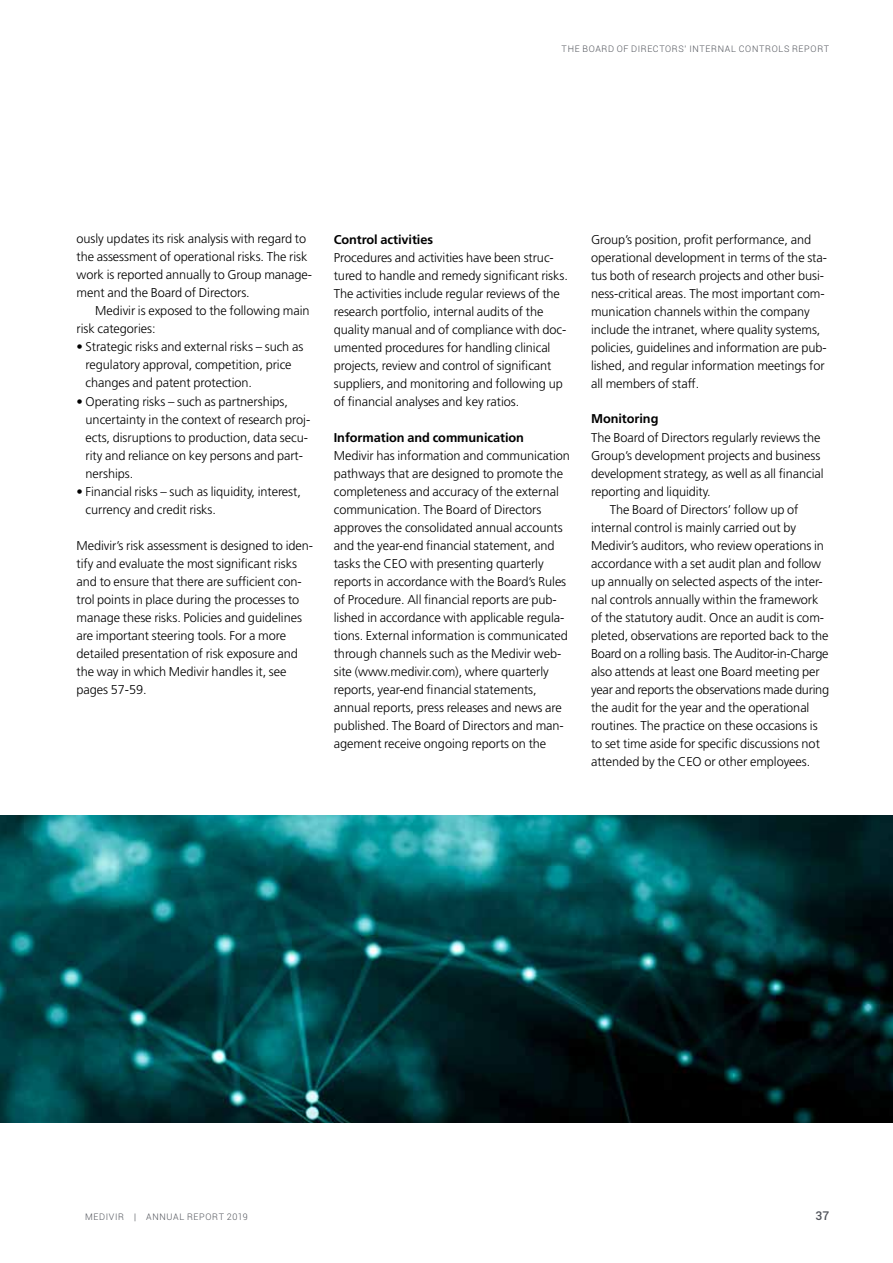
<style>
.page{position:relative;width:893px;height:1263px;background:#fff}
.page>*{position:absolute;margin:0;border:0;box-sizing:border-box;transform-origin:0 0}
.t1{font:300 12.75px/18px "Frutiger LT Std";letter-spacing:-.005em;color:#000}
.t2{font:700 12.75px "Frutiger LT Std";letter-spacing:-.005em;color:#000}
.t3{font:300 12.75px "Frutiger LT Std";letter-spacing:-.025em;color:#000}
.t4{font:500 12px "Roboto";color:#50535a}
.t5{font:300 9px "Roboto";letter-spacing:.075em;color:#50535a}
</style>
<div class="page">
<img style="left:0;top:815px;width:893px;height:308px">
<p class="t5" style="left:562px;top:43px;width:269px">THE BOARD OF DIRECTORS’ INTERNAL CONTROLS REPORT</p>
<p class="t1" style="left:77px;top:230px;width:237px">ously updates its risk analysis with regard to the assessment of operational risks. The risk work is reported annually to Group manage&shy;ment and the Board of Directors.</p>
<p class="t1" style="left:77px;top:302px;width:235px;text-indent:19px">Medivir is exposed to the following main risk categories:</p>
<p class="t1" style="left:86px;top:338px;width:219px;text-indent:-9px">• Strategic risks and external risks – such as regulatory approval, competition, price changes and patent protection.</p>
<p class="t1" style="left:86px;top:392px;width:226px;text-indent:-9px">• Operating risks – such as partnerships, uncertainty in the context of research proj&shy;ects, disruptions to production, data secu&shy;rity and reliance on key persons and part&shy;nerships.</p>
<p class="t1" style="left:86px;top:482px;width:217px;text-indent:-9px">• Financial risks – such as liquidity, interest, currency and credit risks.</p>
<p class="t1" style="left:77px;top:536px;width:238px">Medivir’s risk assessment is designed to iden&shy;tify and evaluate the most significant risks and to ensure that there are sufficient con&shy;trol points in place during the processes to manage these risks. Policies and guidelines are important steering tools. For a more detailed presentation of risk exposure and the way in which Medivir handles it, see pages 57-59.</p>
<p class="t2" style="left:334px;top:232px;width:101px">Control activities</p>
<p class="t1" style="left:334px;top:249px;width:236px">Procedures and activities have been struc&shy;tured to handle and remedy significant risks.<br>The activities include regular reviews of the research portfolio, internal audits of the quality manual and of compliance with doc&shy;umented procedures for handling clinical projects, review and control of significant suppliers, and monitoring and following up of financial analyses and key ratios.</p>
<p class="t2" style="left:334px;top:430px;width:192px">Information and communication</p>
<p class="t1" style="left:334px;top:447px;width:238px">Medivir has information and communication pathways that are designed to promote the completeness and accuracy of the external communication. The Board of Directors approves the consolidated annual accounts and the year-end financial statement, and tasks the CEO with presenting quarterly reports in accordance with the Board’s Rules of Procedure. All financial reports are pub&shy;lished in accordance with applicable regula&shy;tions. External information is communicated through channels such as the Medivir web&shy;site (www.medivir.com), where quarterly reports, year-end financial statements, annual reports, press releases and news are published. The Board of Directors and man&shy;agement receive ongoing reports on the</p>
<p class="t1" style="left:591px;top:230px;width:237px">Group’s position, profit performance, and operational development in terms of the sta&shy;tus both of research projects and other busi&shy;ness-critical areas. The most important com&shy;munication channels within the company include the intranet, where quality systems, policies, guidelines and information are pub&shy;lished, and regular information meetings for all members of staff.</p>
<p class="t2" style="left:591px;top:411px;width:69px">Monitoring</p>
<p class="t1" style="left:591px;top:428px;width:231px">The Board of Directors regularly reviews the</p>
<p class="t1" style="left:591px;top:446px;width:231px">Group’s development projects and business</p>
<p class="t1" style="left:591px;top:464px;width:234px">development strategy, as well as all financial</p>
<p class="t1" style="left:591px;top:482px;width:121px">reporting and liquidity.</p>
<p class="t1" style="left:610px;top:500px;width:190px">The Board of Directors’ follow up of</p>
<p class="t1" style="left:591px;top:518px;width:206px">internal control is mainly carried out by</p>
<p class="t1" style="left:591px;top:536px;width:234px">Medivir’s auditors, who review operations in</p>
<p class="t1" style="left:591px;top:554px;width:232px">accordance with a set audit plan and follow</p>
<p class="t1" style="left:591px;top:572px;width:233px">up annually on selected aspects of the inter-</p>
<p class="t1" style="left:591px;top:590px;width:229px">nal controls annually within the framework</p>
<p class="t1" style="left:591px;top:608px;width:235px">of the statutory audit. Once an audit is com-</p>
<p class="t1" style="left:591px;top:626px;width:239px">pleted, observations are reported back to the</p>
<p class="t3" style="left:591px;top:646px;width:239px">Board on a rolling basis. The Auditor-in-Charge</p>
<p class="t1" style="left:591px;top:662px;width:230px">also attends at least one Board meeting per</p>
<p class="t1" style="left:591px;top:680px;width:240px">year and reports the observations made during</p>
<p class="t1" style="left:591px;top:698px;width:220px">the audit for the year and the operational</p>
<p class="t1" style="left:591px;top:716px;width:228px">routines. The practice on these occasions is</p>
<p class="t1" style="left:591px;top:734px;width:230px">to set time aside for specific discussions not</p>
<p class="t1" style="left:591px;top:752px;width:221px">attended by the CEO or other employees.</p>
<p class="t5" style="left:85px;top:1211px;width:164px">MEDIVIR | ANNUAL REPORT 2019</p>
<p class="t4" style="left:815px;top:1208px;width:15px">37</p>
</div>
